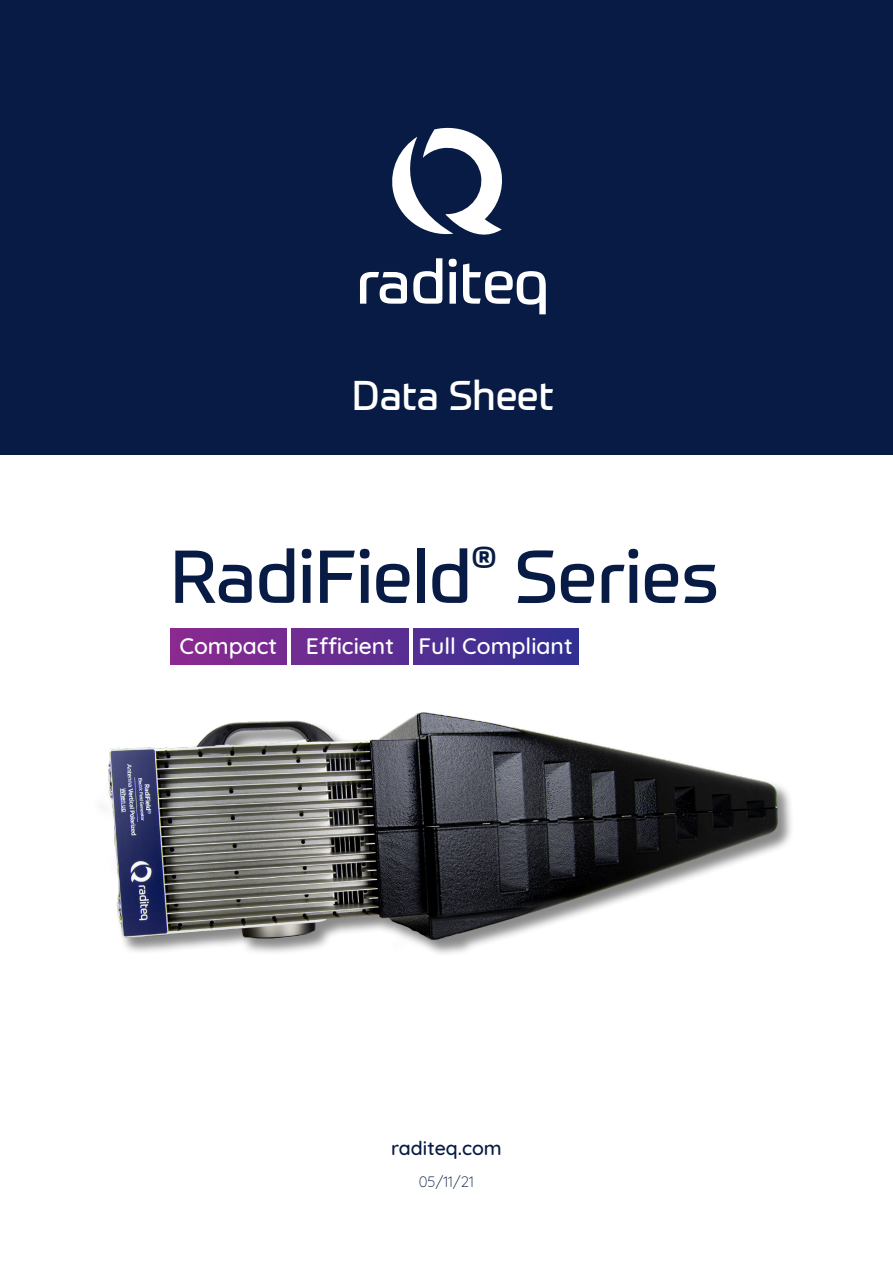
<style>
.page{position:relative;width:893px;height:1263px;background:#fff}
.page>*{position:absolute;margin:0;border:0;box-sizing:border-box;transform-origin:0 0}
.Voorblad__Titel{font:73.5px "Prometo";color:#071b44}
.t1{font:40.5px "Prometo";color:#fff}
.Voorblad__in_Gradien{font:500 22.8px "Quicksand";color:#fff}
.t2{font:500 19.5px "Quicksand";color:#071b44}
.t3{font:15px "Quicksand";color:#071b44}
</style>
<div class="page">
<div style="left:0;top:0;width:893px;height:455px;background:#071b44"></div>
<svg style="left:392px;top:127px;width:110px;height:108px"></svg>
<svg style="left:360px;top:272px;width:47px;height:32px"></svg>
<svg style="left:413px;top:258px;width:29px;height:46px"></svg>
<svg style="left:449px;top:259px;width:8px;height:45px"></svg>
<svg style="left:463px;top:263px;width:83px;height:51px"></svg>
<div style="left:170px;top:629px;width:117px;height:35px;background:#802a91"></div>
<div style="left:292px;top:629px;width:116px;height:35px;background:linear-gradient(to right,#732d91,#582e91)"></div>
<div style="left:413px;top:629px;width:165px;height:35px;background:linear-gradient(to right,#562e92,#303092)"></div>
<img style="left:108px;top:712px;width:683px;height:242px">
<h2 class="t1" style="left:352px;top:371px;width:203px">Data Sheet</h2>
<p class="Voorblad__Titel" style="left:170px;top:532px;width:551px">RadiField<sup>®</sup> Series</p>
<p class="Voorblad__in_Gradien" style="left:179px;top:628px;width:99px">Compact</p>
<p class="Voorblad__in_Gradien" style="left:306px;top:628px;width:90px">Efficient</p>
<p class="Voorblad__in_Gradien" style="left:419px;top:628px;width:156px">Full Compliant</p>
<p class="t2" style="left:391px;top:1132px;width:112px">raditeq.com</p>
<p class="t3" style="left:419px;top:1169px;width:57px">05/11/21</p>
</div>
